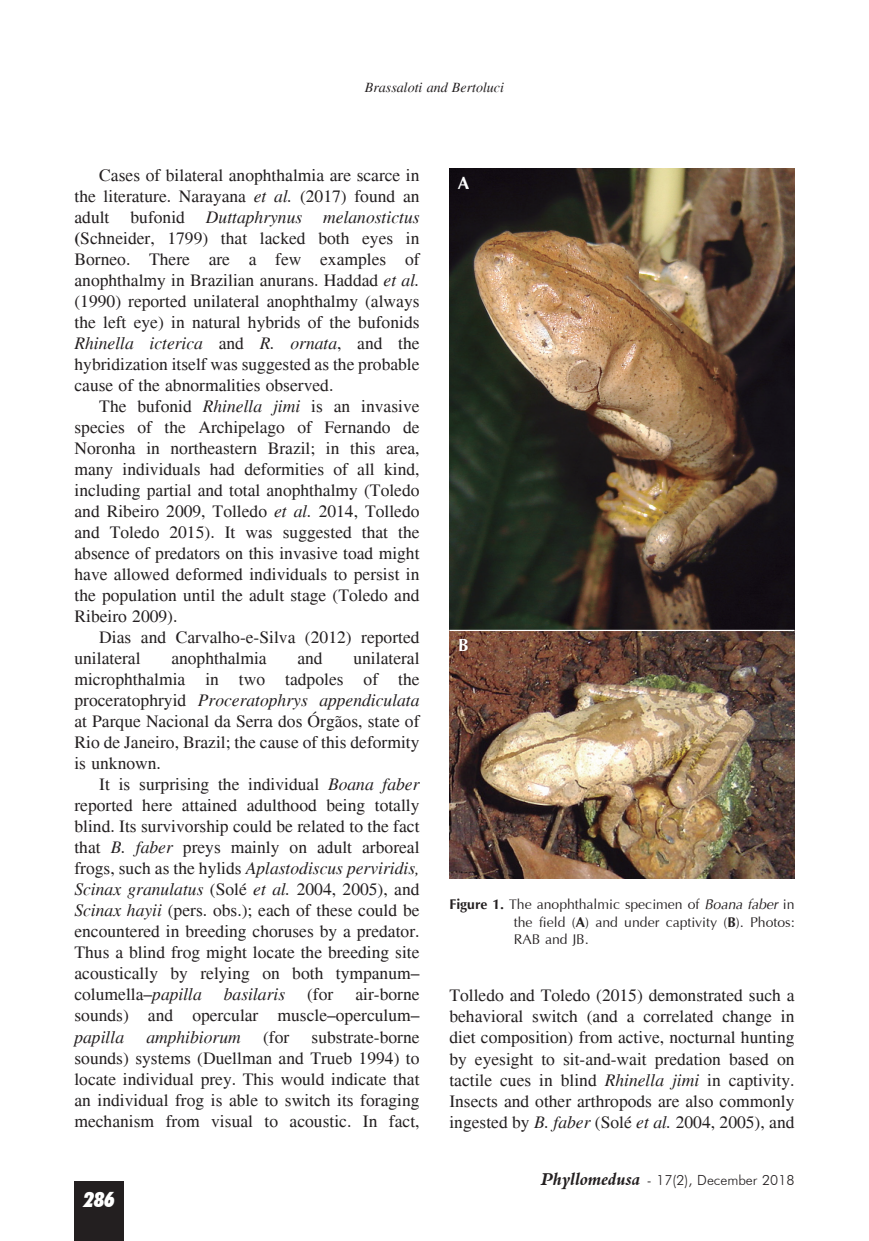
<style>
.page{position:relative;width:869px;height:1241px;background:#fff}
.page>*{position:absolute;margin:0;border:0;box-sizing:border-box;transform-origin:0 0}
.t1{font:italic 900 condensed 21px "Futura BT";color:#fff}
.t2{font:17.5px/21px "Times";color:#231f20;text-align:justify}
.t3{font:italic 17.5px "Times";color:#231f20}
.t4{font:700 17.5px "Optima";color:#fff}
.t5{font:14px/17.5px "Optima";color:#231f20;text-align:justify}
.t6{font:300 14px "Futura BT";color:#231f20}
.t7{font:italic 14px "Times";color:#231f20}
.s1{font-style:italic}
.s2{font-weight:700}
.s3{font-family:"Aldine 401 BT Bold Italic A";font-weight:400;font-size:17.5px}
</style>
<div class="page">
<div style="left:74px;top:1181px;width:50px;height:59px;background:#231f20"></div>
<img style="left:449px;top:169px;width:345px;height:460px">
<img style="left:449px;top:631px;width:345px;height:246px">
<p class="t7" style="left:365px;top:79px;width:141px">Brassaloti and Bertoluci</p>
<p class="t2" style="left:74px;top:164px;width:346px;text-indent:25px">Cases of bilateral anophthalmia are scarce in the literature. Narayana <span class="s1">et al.</span> (2017) found an adult bufonid <span class="s1">Duttaphrynus melanostictus </span><span class="s2">(</span>Schneider, 1799) that lacked both eyes in Borneo. There are a few examples of anophthalmy in Brazilian anurans. Haddad <span class="s1">et al. </span>(1990) reported unilateral anophthalmy (always the left eye) in natural hybrids of the bufonids <span class="s1">Rhinella icterica</span> and <span class="s1">R. ornata</span>, and the hybridization itself was suggested as the probable cause of the abnormalities observed.</p>
<p class="t2" style="left:74px;top:395px;width:346px;text-indent:25px">The bufonid <span class="s1">Rhinella jimi</span> is an invasive species of the Archipelago of Fernando de Noronha in northeastern Brazil; in this area, many individuals had deformities of all kind, including partial and total anophthalmy (Toledo and Ribeiro 2009, Tolledo <span class="s1">et al.</span> 2014, Tolledo and Toledo 2015). It was suggested that the absence of predators on this invasive toad might have allowed deformed individuals to persist in the population until the adult stage (Toledo and Ribeiro 2009).</p>
<p class="t2" style="left:74px;top:626px;width:346px;text-indent:25px">Dias and Carvalho-e-Silva (2012) reported unilateral</p>
<p class="t2" style="left:74px;top:647px;width:346px;text-indent:279px">unilateral microphthalmia in two tadpoles of the proceratophryid <span class="s1">Proceratophrys appendiculata </span>at Parque Nacional da Serra dos Órgãos, state of Rio de Janeiro, Brazil; the cause of this deformity is unknown.</p>
<p class="t2" style="left:74px;top:773px;width:346px;text-indent:25px">It is surprising the individual <span class="s1">Boana faber </span>reported here attained adulthood being totally blind. Its survivorship could be related to the fact that <span class="s1">B. faber</span> preys mainly on adult arboreal frogs, such as the hylids <span class="s1">Aplastodiscus perviridis, Scinax granulatus</span> (Solé <span class="s1">et al.</span> 2004, 2005), and <span class="s1">Scinax hayii</span> (pers. obs.); each of these could be encountered in breeding choruses by a predator.<br>Thus a blind frog might locate the breeding site acoustically by relying on both tympanum– columella–<span class="s1">papilla</span></p>
<p class="t2" style="left:171px;top:647px;width:97px">anophthalmia</p>
<p class="t2" style="left:297px;top:647px;width:27px">and</p>
<p class="t2" style="left:74px;top:983px;width:346px;text-align:right">air-borne<br>sounds) and opercular muscle–operculum–</p>
<p class="t3" style="left:74px;top:1026px;width:51px">papilla</p>
<p class="t3" style="left:146px;top:1026px;width:96px">amphibiorum</p>
<p class="t2" style="left:263px;top:1025px;width:28px">(for</p>
<p class="t3" style="left:224px;top:984px;width:63px">basilaris</p>
<p class="t2" style="left:307px;top:983px;width:28px">(for</p>
<p class="t2" style="left:74px;top:1025px;width:346px;text-indent:237px">substrate-borne sounds) systems (Duellman and Trueb 1994) to locate individual prey. This would indicate that an individual frog is able to switch its foraging mechanism from visual to acoustic. In fact,</p>
<p class="t1" style="left:84px;top:1186px;width:32px">286</p>
<p class="t4" style="left:457px;top:175px;width:13px">A</p>
<p class="t4" style="left:458px;top:636px;width:12px">B</p>
<p class="t5" style="left:513px;top:896px;width:282px;text-indent:-64px"><span class="s2">Figure 1.</span> The anophthalmic specimen of <span class="s1">Boana faber</span> in the field (<span class="s2">A</span>) and under captivity (<span class="s2">B</span>). Photos:<br>RAB and JB.</p>
<p class="t2" style="left:449px;top:984px;width:346px">Tolledo and Toledo (2015) demonstrated such a behavioral switch (and a correlated change in diet composition) from active, nocturnal hunting by eyesight to sit-and-wait predation based on tactile cues in blind <span class="s1">Rhinella jimi</span> in captivity.<br>Insects and other arthropods are also commonly ingested by <span class="s1">B. faber</span> (Solé <span class="s1">et al.</span> 2004, 2005), and</p>
<p class="t6" style="left:541px;top:1171px;width:254px"><span class="s3">Phyllomedusa</span> - 17(2), December 2018</p>
</div>
